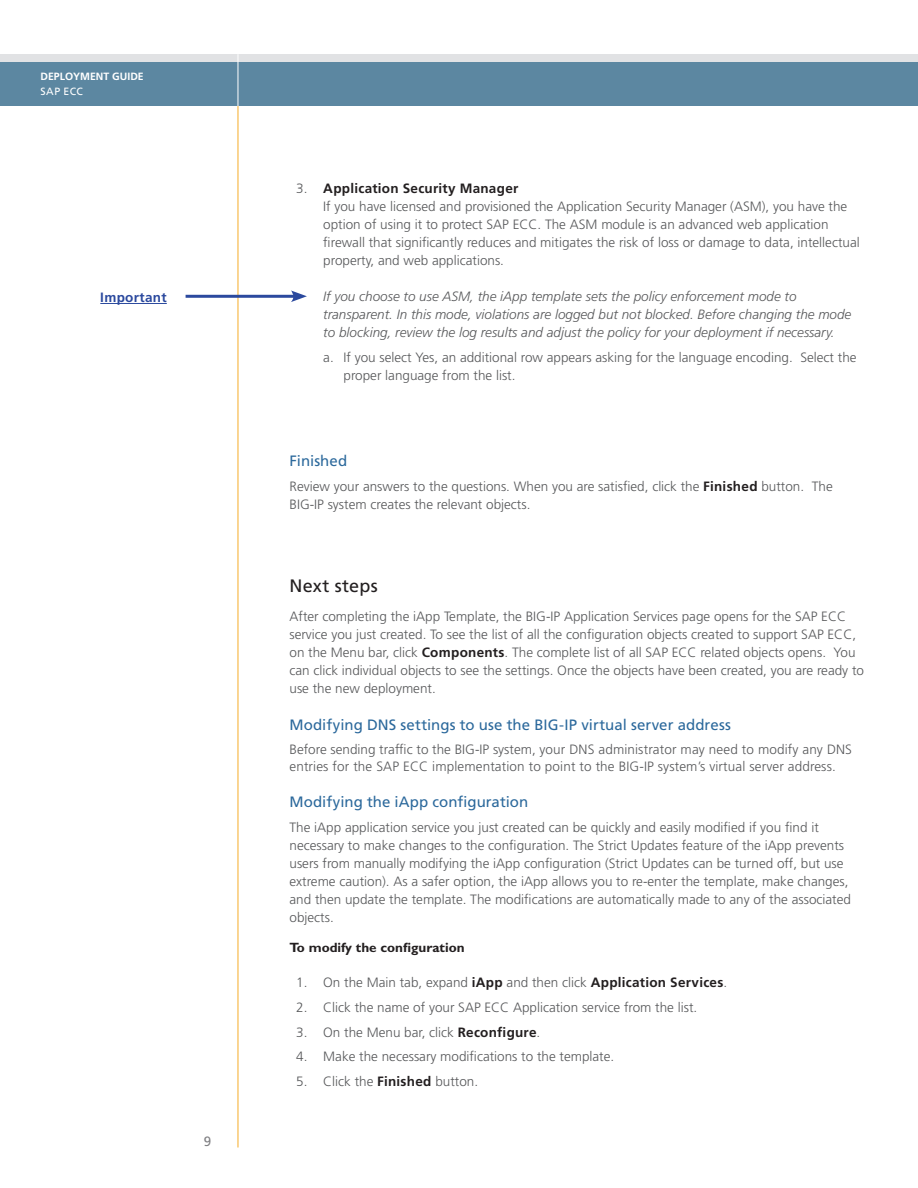
<style>
.page{position:relative;width:918px;height:1188px;background:#fff}
.page>*{position:absolute;margin:0;border:0;box-sizing:border-box;transform-origin:0 0}
.DG--Heading-1{font:18px "Frutiger LT Std";letter-spacing:.015em;color:#231f20}
.DG--Heading-2{font:15px "Frutiger LT Std";letter-spacing:.005em;color:#2c699c}
.DG--body{font:300 13.5px/18px "Frutiger LT Std";color:#57585a}
.DG--Steps-next{font:300 13.5px/18px "Frutiger LT Std";color:#57585a}
.DG--Steps-next-2{font:italic 300 13.5px/18px "Frutiger LT Std";color:#57585a}
.DG--sub-Steps-first{font:300 13.5px/18px "Frutiger LT Std";color:#57585a}
.DG--Steps-first{font:300 13.5px "Frutiger LT Std";color:#57585a}
.DG--Steps-last{font:300 13.5px "Frutiger LT Std";color:#57585a}
.DG--Heading_Procedur{font:700 13.5px "Gill Sans";color:#231f20}
.t1{font:700 13.5px "Frutiger LT Std";letter-spacing:.02em;color:#2b499e}
.t2{font:13.5px "Frutiger LT Std";color:#808083}
.t3{font:700 10.5px "Frutiger LT Std";color:#fff}
.t4{font:10.5px "Frutiger LT Std";letter-spacing:.035em;color:#fff}
.s1{font-weight:700;color:#231f20}
</style>
<div class="page">
<hr style="left:238px;top:105px;width:1px;height:1043px;background:#f6ac28">
<div style="left:0;top:56px;width:918px;height:50px;background:#5c87a1"></div>
<div style="left:0;top:54px;width:918px;height:7px;background:#e1e2e4"></div>
<hr style="left:238px;top:54px;width:1px;height:52px;background:#fff">
<hr style="left:100px;top:303px;width:67px;height:1px;background:#2b499e">
<hr style="left:186px;top:295px;width:111px;height:3px;background:#2b499e">
<svg style="left:291px;top:290px;width:16px;height:12px"></svg>
<p class="t3" style="left:40px;top:70px;width:105px">DEPLOYMENT GUIDE</p>
<p class="t4" style="left:40px;top:85px;width:44px">SAP ECC</p>
<p class="t1" style="left:100px;top:290px;width:68px">Important</p>
<p class="t2" style="left:204px;top:1133px;width:9px">9</p>
<p class="DG--Steps-next" style="left:323px;top:179px;width:538px;text-indent:-27px">3. <span class="s1">Application Security Manager<br></span>If you have licensed and provisioned the Application Security Manager (ASM), you have the option of using it to protect SAP ECC. The ASM module is an advanced web application firewall that significantly reduces and mitigates the risk of loss or damage to data, intellectual property, and web applications.</p>
<p class="DG--Steps-next-2" style="left:323px;top:287px;width:530px">If you choose to use ASM, the iApp template sets the policy enforcement mode to transparent. In this mode, violations are logged but not blocked. Before changing the mode to blocking, review the log results and adjust the policy for your deployment if necessary.</p>
<p class="DG--sub-Steps-first" style="left:344px;top:348px;width:515px;text-indent:-20px">a. If you select Yes, an additional row appears asking for the language encoding. Select the proper language from the list.</p>
<p class="DG--Heading-2" style="left:290px;top:452px;width:59px">Finished</p>
<p class="DG--body" style="left:290px;top:478px;width:545px">Review your answers to the questions. When you are satisfied, click the <span class="s1">Finished</span> button. The<br>BIG-IP system creates the relevant objects.</p>
<p class="DG--Heading-1" style="left:290px;top:575px;width:90px">Next steps</p>
<p class="DG--body" style="left:290px;top:608px;width:576px">After completing the iApp Template, the BIG-IP Application Services page opens for the SAP ECC service you just created. To see the list of all the configuration objects created to support SAP ECC, on the Menu bar, click <span class="s1">Components</span>. The complete list of all SAP ECC related objects opens. You can click individual objects to see the settings. Once the objects have been created, you are ready to use the new deployment.</p>
<p class="DG--Heading-2" style="left:290px;top:716px;width:443px">Modifying DNS settings to use the BIG-IP virtual server address</p>
<p class="DG--body" style="left:290px;top:742px;width:564px;line-height:16.2px">Before sending traffic to the BIG-IP system, your DNS administrator may need to modify any DNS entries for the SAP ECC implementation to point to the BIG-IP system’s virtual server address.</p>
<p class="DG--Heading-2" style="left:290px;top:793px;width:240px">Modifying the iApp configuration</p>
<p class="DG--body" style="left:290px;top:819px;width:563px">The iApp application service you just created can be quickly and easily modified if you find it necessary to make changes to the configuration. The Strict Updates feature of the iApp prevents users from manually modifying the iApp configuration (Strict Updates can be turned off, but use extreme caution). As a safer option, the iApp allows you to re-enter the template, make changes, and then update the template. The modifications are automatically made to any of the associated objects.</p>
<p class="DG--Heading_Procedur" style="left:290px;top:939px;width:177px">To modify the configuration</p>
<p class="DG--Steps-first" style="left:296px;top:975px;width:432px">1. On the Main tab, expand <span class="s1">iApp</span> and then click <span class="s1">Application Services</span>.</p>
<p class="DG--Steps-next" style="left:296px;top:999px;width:403px">2. Click the name of your SAP ECC Application service from the list.</p>
<p class="DG--Steps-next" style="left:296px;top:1023px;width:246px">3. On the Menu bar, click <span class="s1">Reconfigure</span>.</p>
<p class="DG--Steps-next" style="left:296px;top:1048px;width:320px">4. Make the necessary modifications to the template.</p>
<p class="DG--Steps-last" style="left:296px;top:1074px;width:183px">5. Click the <span class="s1">Finished</span> button.</p>
</div>
